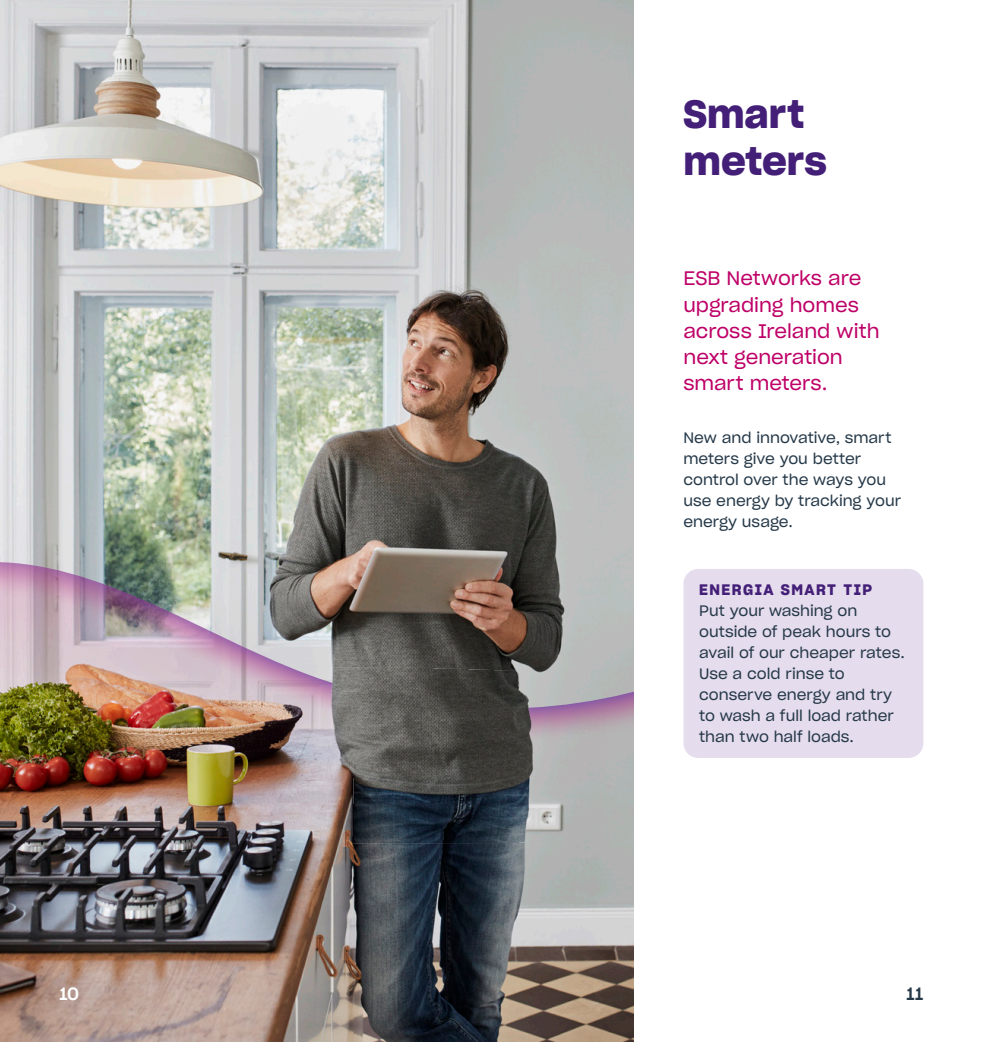
<style>
.page{position:relative;width:983px;height:1042px;background:#fff}
.page>*{position:absolute;margin:0;border:0;box-sizing:border-box;transform-origin:0 0}
.Heading_-_22pt_-_Pur{font:38.5px/47.2px "Sharp Grotesk Semi Bold 20";color:#431f77}
.Sub-heading_-_11pt{font:19.25px/26.2px "Sharp Grotesk Book 20";color:#be0067}
.t1{font:17.5px "Sharp Grotesk Medium 20";color:#fff}
.t2{font:17.5px "Sharp Grotesk Medium 20";color:#253949}
.Body_-_8_5pt_-_Grey{font:14.88px/21px "Sharp Grotesk Book 20";color:#253949}
.s1{font-family:"Sharp Grotesk Semi Bold 20";color:#431f77}
</style>
<div class="page">
<img style="left:0;top:0;width:633px;height:1042px">
<div style="left:683px;top:569px;width:240px;height:189px;background:#e5dced;border-radius:15px"></div>
<img style="left:0;top:492px;width:633px;height:406px">
<p class="Heading_-_22pt_-_Pur" style="left:683px;top:88px;width:145px">Smart meters</p>
<p class="Sub-heading_-_11pt" style="left:683px;top:264px;width:197px">ESB Networks are upgrading homes across Ireland with next generation smart meters.</p>
<p class="Body_-_8_5pt_-_Grey" style="left:683px;top:426px;width:219px">New and innovative, smart meters give you better control over the ways you use energy by tracking your energy usage.</p>
<p class="Body_-_8_5pt_-_Grey" style="left:699px;top:578px;width:207px"><span class="s1">ENERGIA SMART TIP<br></span>Put your washing on outside of peak hours to avail of our cheaper rates.<br>Use a cold rinse to conserve energy and try to wash a full load rather than two half loads.</p>
<p class="t1" style="left:60px;top:978px;width:21px">10</p>
<p class="t2" style="left:906px;top:978px;width:18px">11</p>
</div>
